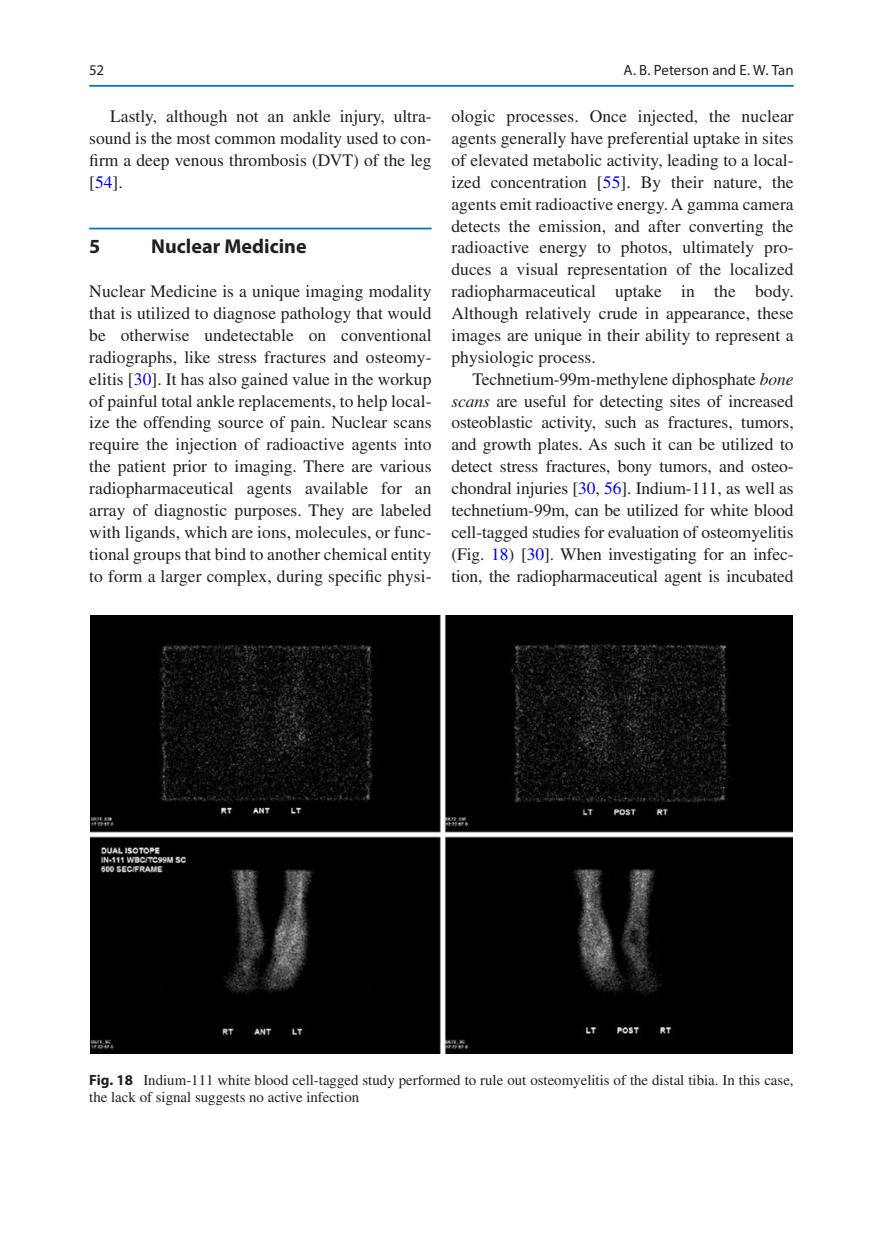
<style>
.page{position:relative;width:883px;height:1260px;background:#fff}
.page>*{position:absolute;margin:0;border:0;box-sizing:border-box;transform-origin:0 0}
._1_hd{font:700 20.12px "Myriad Pro";color:#231f20}
.Text_flush{font:17.5px/21.9px "Times LT Std";letter-spacing:.005em;color:#231f20;text-align:justify}
.Text{font:17.5px/21.9px "Times LT Std";letter-spacing:-.005em;color:#231f20;text-align:justify}
.t1{font:14.88px/17.5px "Times LT Std";color:#231f20}
.t2{font:14.88px "Myriad Pro";letter-spacing:.005em;color:#231f20}
.s1{color:#00f}
.s2{font-style:italic}
.s3{font-family:"Myriad Pro";font-weight:700}
</style>
<div class="page">
<hr style="left:89px;top:228px;width:343px;height:1px;background:#0073bc">
<img style="left:90px;top:616px;width:703px;height:437px">
<hr style="left:89px;top:85px;width:705px;height:2px;background:#0073bc">
<p class="t2" style="left:89px;top:61px;width:16px">52</p>
<p class="Text" style="left:89px;top:105px;width:344px;text-indent:21px">Lastly, although not an ankle injury, ultra&shy;sound is the most common modality used to con&shy;firm a deep venous thrombosis (DVT) of the leg [<span class="s1">54</span>].</p>
<h2 class="_1_hd" style="left:89px;top:234px;width:13px">5</h2>
<h2 class="_1_hd" style="left:151px;top:234px;width:157px">Nuclear Medicine</h2>
<p class="Text_flush" style="left:89px;top:280px;width:344px">Nuclear Medicine is a unique imaging modality that is utilized to diagnose pathology that would be otherwise undetectable on conventional radiographs, like stress fractures and osteomy&shy;elitis [<span class="s1">30</span>]. It has also gained value in the workup of painful total ankle replacements, to help local&shy;ize the offending source of pain. Nuclear scans require the injection of radioactive agents into the patient prior to imaging. There are various radiopharmaceutical agents available for an array of diagnostic purposes. They are labeled with ligands, which are ions, molecules, or func&shy;tional groups that bind to another chemical entity to form a larger complex, during specific physi-</p>
<p class="t2" style="left:624px;top:61px;width:172px">A. B. Peterson and E. W. Tan</p>
<p class="Text_flush" style="left:451px;top:105px;width:344px">ologic processes. Once injected, the nuclear agents generally have preferential uptake in sites of elevated metabolic activity, leading to a local&shy;ized concentration [<span class="s1">55</span>]. By their nature, the agents emit radioactive energy. A gamma camera detects the emission, and after converting the radioactive energy to photos, ultimately pro&shy;duces a visual representation of the localized radiopharmaceutical uptake in the body.<br>Although relatively crude in appearance, these images are unique in their ability to represent a physiologic process.</p>
<p class="Text" style="left:451px;top:368px;width:344px;text-indent:21px">Technetium-99m-methylene diphosphate <span class="s2">bone scans</span> are useful for detecting sites of increased osteoblastic activity, such as fractures, tumors, and growth plates. As such it can be utilized to detect stress fractures, bony tumors, and osteo&shy;chondral injuries [<span class="s1">30</span>, <span class="s1">56</span>]. Indium-111, as well as technetium-99m, can be utilized for white blood cell-tagged studies for evaluation of osteomyelitis (Fig. <span class="s1">18</span>) [<span class="s1">30</span>]. When investigating for an infec&shy;tion, the radiopharmaceutical agent is incubated</p>
<p class="t1" style="left:89px;top:1071px;width:706px"><span class="s3">Fig. 18</span> Indium-111 white blood cell-tagged study performed to rule out osteomyelitis of the distal tibia. In this case, the lack of signal suggests no active infection</p>
</div>
